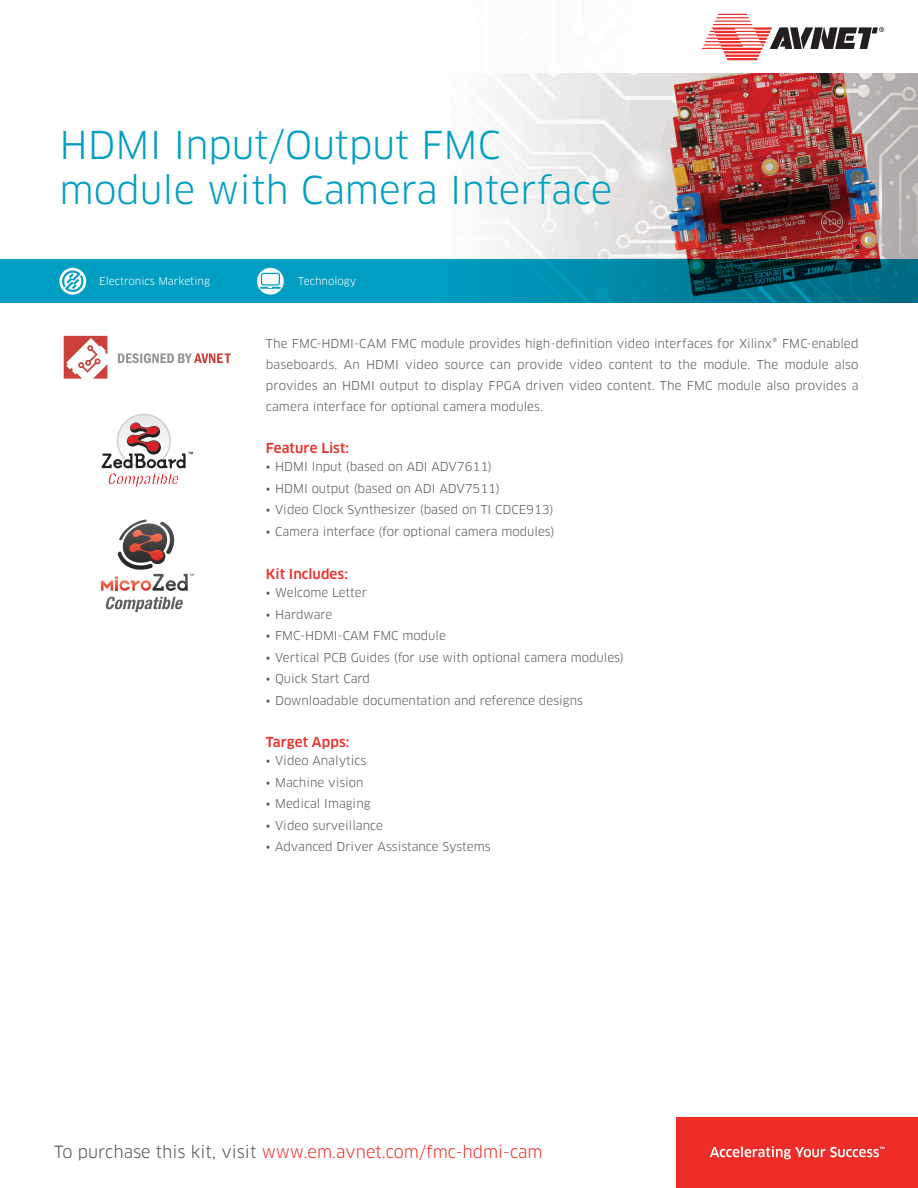
<style>
.page{position:relative;width:918px;height:1188px;background:#fff}
.page>*{position:absolute;margin:0;border:0;box-sizing:border-box;transform-origin:0 0}
.t1{font:37.5px/45px "Clan OT";color:#009ec2}
.t2{font:16.5px "Clan OT";color:#ee2d28}
.t3{font:500 13.5px "Clan OT";letter-spacing:.005em;color:#ee2d28}
.t4{font:12px/21px "Clan OT";color:#57585a;text-align:justify}
.t5{font:10.5px "Clan OT";color:#fff}
.s1{color:#505457}
</style>
<div class="page">
<div style="left:676px;top:1118px;width:242px;height:70px;background:#ee2d28"></div>
<svg style="left:710px;top:1146px;width:174px;height:13px"></svg>
<img style="left:0;top:73px;width:918px;height:187px">
<svg style="left:0;top:260px;width:918px;height:43px;background:#0087a5"></svg>
<svg style="left:257px;top:268px;width:27px;height:27px"></svg>
<svg style="left:59px;top:268px;width:27px;height:27px"></svg>
<svg style="left:118px;top:353px;width:113px;height:10px"></svg>
<svg style="left:64px;top:336px;width:43px;height:43px"></svg>
<div style="left:118px;top:415px;width:51px;height:51px;background:#e9eaeb;border-radius:26px"></div>
<svg style="left:102px;top:423px;width:91px;height:64px"></svg>
<svg style="left:105px;top:597px;width:78px;height:15px"></svg>
<svg style="left:101px;top:520px;width:93px;height:71px"></svg>
<svg style="left:702px;top:14px;width:182px;height:46px"></svg>
<h1 class="t1" style="left:59px;top:123px;width:554px">HDMI Input/Output FMC module with Camera Interface</h1>
<p class="t5" style="left:99px;top:275px;width:112px">Electronics Marketing</p>
<p class="t5" style="left:298px;top:275px;width:60px">Technology</p>
<p class="t4" style="left:266px;top:333px;width:594px">The FMC-HDMI-CAM FMC module provides high-definition video interfaces for Xilinx® FMC-enabled baseboards. An HDMI video source can provide video content to the module. The module also provides an HDMI output to display FPGA driven video content. The FMC module also provides a camera interface for optional camera modules.</p>
<p class="t3" style="left:266px;top:440px;width:85px">Feature List:</p>
<p class="t4" style="left:266px;top:456px;width:228px">• HDMI Input (based on ADI ADV7611)</p>
<p class="t4" style="left:266px;top:478px;width:235px">• HDMI output (based on ADI ADV7511)</p>
<p class="t4" style="left:266px;top:499px;width:289px">• Video Clock Synthesizer (based on TI CDCE913)</p>
<p class="t4" style="left:266px;top:521px;width:290px">• Camera interface (for optional camera modules)</p>
<p class="t3" style="left:266px;top:566px;width:83px">Kit Includes:</p>
<p class="t4" style="left:266px;top:582px;width:103px">• Welcome Letter</p>
<p class="t4" style="left:266px;top:604px;width:68px">• Hardware</p>
<p class="t4" style="left:266px;top:625px;width:181px">• FMC-HDMI-CAM FMC module</p>
<p class="t4" style="left:266px;top:647px;width:359px">• Vertical PCB Guides (for use with optional camera modules)</p>
<p class="t4" style="left:266px;top:668px;width:106px">• Quick Start Card</p>
<p class="t4" style="left:266px;top:690px;width:319px">• Downloadable documentation and reference designs</p>
<p class="t3" style="left:266px;top:734px;width:85px">Target Apps:</p>
<p class="t4" style="left:266px;top:750px;width:102px">• Video Analytics</p>
<p class="t4" style="left:266px;top:772px;width:99px">• Machine vision</p>
<p class="t4" style="left:266px;top:793px;width:106px">• Medical Imaging</p>
<p class="t4" style="left:266px;top:815px;width:118px">• Video surveillance</p>
<p class="t4" style="left:266px;top:836px;width:226px">• Advanced Driver Assistance Systems</p>
<h2 class="t2" style="left:54px;top:1142px;width:490px"><span class="s1">To purchase this kit, visit</span> www.em.avnet.com/fmc-hdmi-cam</h2>
</div>
